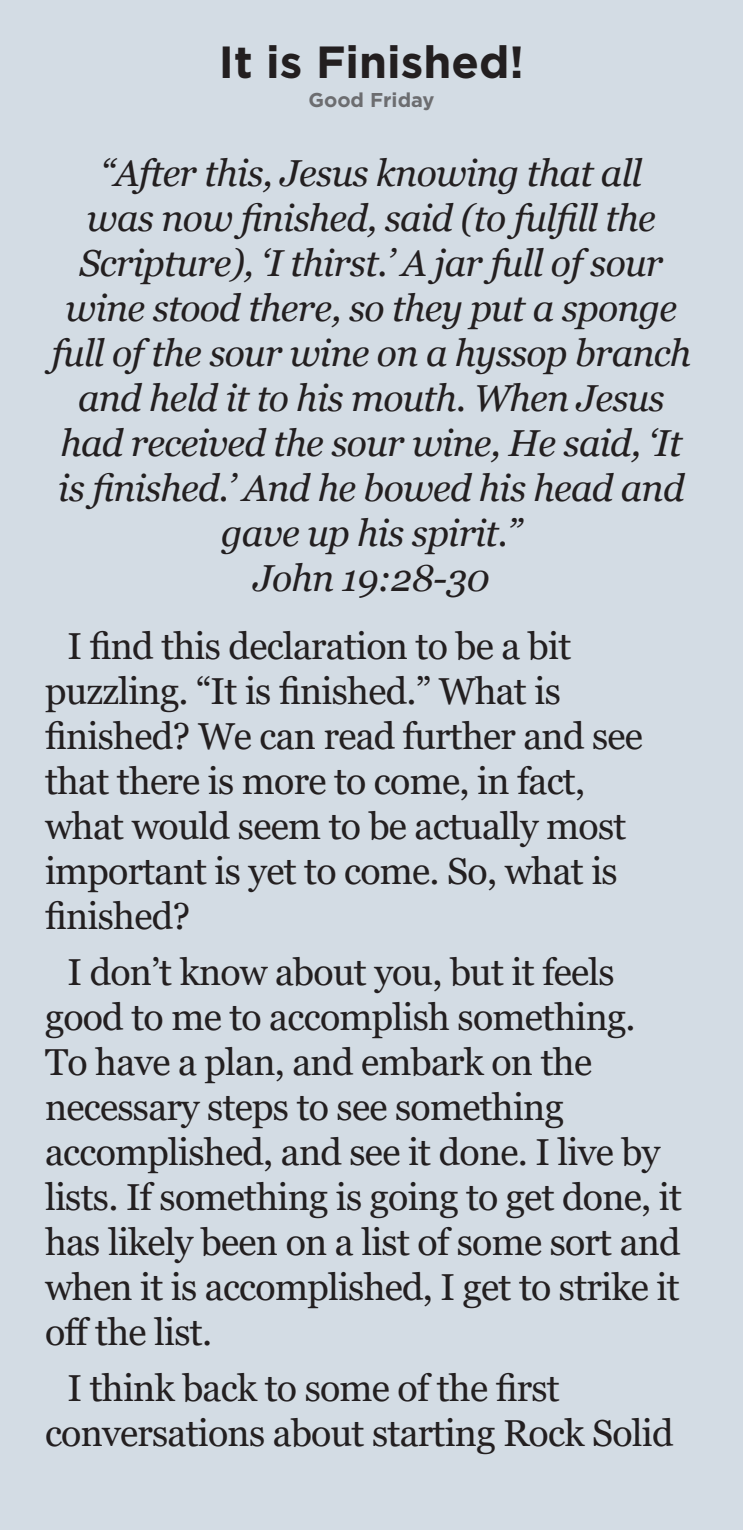
<style>
.page{position:relative;width:743px;height:1530px;background:#fff}
.page>*{position:absolute;margin:0;border:0;box-sizing:border-box;transform-origin:0 0}
.t1{font:700 45px "Gotham";color:#231f20}
.Body_copy{font:37.5px/45px "Georgia";letter-spacing:-.02em;color:#231f20}
.Verse{font:italic 37.5px/45px "Georgia";letter-spacing:-.02em;color:#231f20;text-align:center}
.Subheader{font:700 20px "Gotham";color:#6c6d70}
</style>
<div class="page">
<div style="left:0;top:0;width:742px;height:1530px;background:#d3dce4"></div>
<p class="t1" style="left:219px;top:36px;width:306px">It is Finished!</p>
<p class="Subheader" style="left:308px;top:89px;width:128px">Good Friday</p>
<p class="Verse" style="left:52px;top:151px;width:641px">“After this, Jesus knowing that all<br>was now finished, said (to fulfill the Scripture), ‘I thirst.’ A jar full of sour wine stood there, so they put a sponge full of the sour wine on a hyssop branch and held it to his mouth. When Jesus had received the sour wine, He said, ‘It is finished.’ And he bowed his head and gave up his spirit.”<br>John 19:28-30</p>
<p class="Body_copy" style="left:45px;top:624px;width:599px;text-indent:22px">I find this declaration to be a bit puzzling. “It is finished.” What is finished? We can read further and see that there is more to come, in fact, what would seem to be actually most important is yet to come. So, what is finished?</p>
<p class="Body_copy" style="left:45px;top:950px;width:638px;text-indent:22px">I don’t know about you, but it feels good to me to accomplish something.<br>To have a plan, and embark on the necessary steps to see something accomplished, and see it done. I live by lists. If something is going to get done, it has likely been on a list of some sort and when it is accomplished, I get to strike it off the list.</p>
<p class="Body_copy" style="left:45px;top:1367px;width:630px;text-indent:22px">I think back to some of the first conversations about starting Rock Solid</p>
</div>
